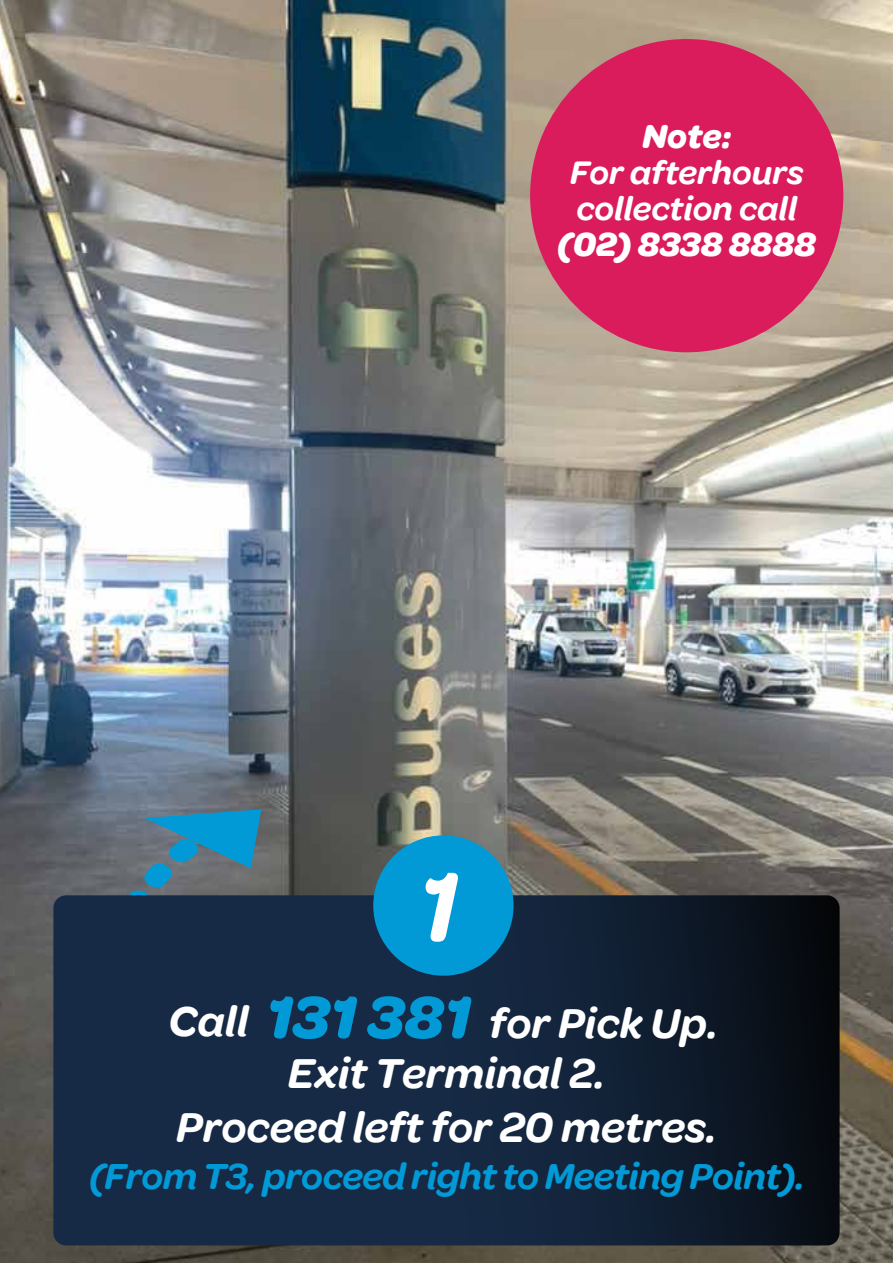
<style>
.page{position:relative;width:893px;height:1263px;background:#fff}
.page>*{position:absolute;margin:0;border:0;box-sizing:border-box;transform-origin:0 0}
.t1{font:italic 600 104.7px "Omnes";color:#fff}
.t2{font:italic 600 45px/54px "Omnes";color:#fff;text-align:center}
.t3{font:italic 600 39px "Omnes";letter-spacing:-.015em;color:#0199d6}
.t4{font:italic 600 35.1px/36px "Omnes";color:#fff}
.t5{font:italic 700 35.1px "Omnes";color:#fff}
.s1{font-weight:700;font-size:63.6px;color:#0199d6}
</style>
<div class="page">
<img style="left:0;top:0;width:893px;height:1263px">
<svg style="left:83px;top:809px;width:178px;height:86px;background:#4c7a90"></svg>
<svg style="left:53px;top:895px;width:787px;height:350px;background:#122339"></svg>
<div style="left:380px;top:842px;width:127px;height:127px;background:#0199d6;border-radius:50%"></div>
<div style="left:373px;top:835px;width:141px;height:141px;border:13px solid #0199d6;border-radius:50%"></div>
<div style="left:530px;top:39px;width:313px;height:313px;background:#da1c5c;border-radius:50%"></div>
<p class="t5" style="left:642px;top:113px;width:90px">Note:</p>
<p class="t4" style="left:570px;top:152px;width:235px">For afterhours collection call</p>
<p class="t5" style="left:557px;top:221px;width:260px">(02) 8338 8888</p>
<h1 class="t1" style="left:418px;top:837px;width:42px">1</h1>
<p class="t2" style="left:168px;top:994px;width:551px">Call <span class="s1">131 381</span> for Pick Up.</p>
<p class="t2" style="left:176px;top:1044px;width:542px">Exit Terminal 2.<br>Proceed left for 20 metres.</p>
<p class="t3" style="left:89px;top:1150px;width:717px">(From T3, proceedright to Meeting Point).</p>
</div>
